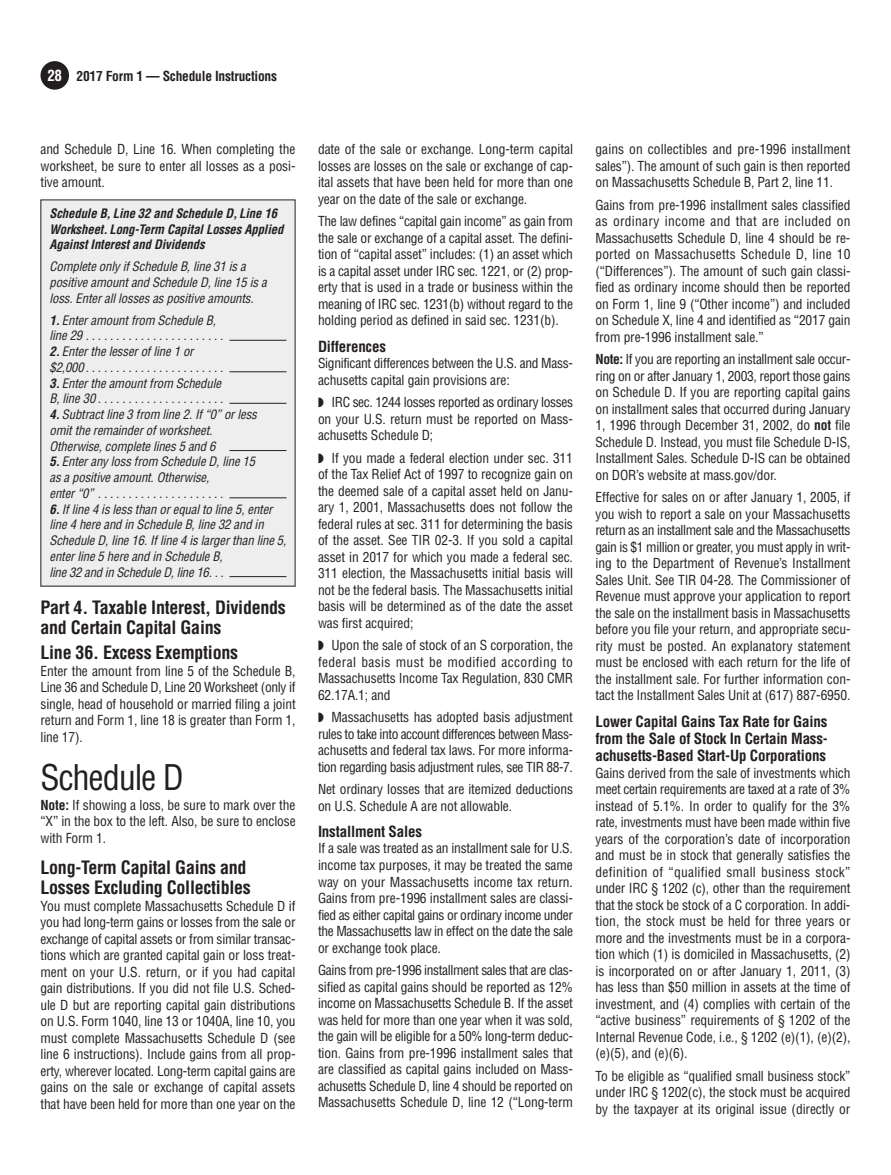
<style>
.page{position:relative;width:891px;height:1175px;background:#fff}
.page>*{position:absolute;margin:0;border:0;box-sizing:border-box;transform-origin:0 0}
.t1{font:condensed 34.5px "Helvetica";letter-spacing:-.035em;color:#231f20}
.t2{font:700 condensed 18px/19.5px "Helvetica";letter-spacing:-.015em;color:#231f20}
.t3{font:700 condensed 15px/17.2px "Helvetica";letter-spacing:-.015em;color:#231f20;text-align:justify}
.t4{font:condensed 13.5px/16.5px "Helvetica";letter-spacing:-.01em;color:#231f20;text-align:justify}
.t5{font:700 condensed 13.5px "Helvetica";letter-spacing:-.015em;color:#231f20}
.t6{font:italic condensed 12.75px/15.8px "Helvetica";color:#231f20}
.t7{font:italic 700 condensed 12.75px/15.8px "Helvetica";color:#231f20}
.s1{font-size:15.15px;color:#fff}
.s2{font-weight:700}
</style>
<div class="page">
<div style="left:41px;top:200px;width:254px;height:386px;background:#eeeeef"></div>
<hr style="left:230px;top:340px;width:56px;height:1px;background:#231f20">
<hr style="left:230px;top:371px;width:56px;height:1px;background:#231f20">
<hr style="left:230px;top:403px;width:56px;height:1px;background:#231f20">
<hr style="left:230px;top:450px;width:56px;height:1px;background:#231f20">
<hr style="left:230px;top:497px;width:56px;height:1px;background:#231f20">
<hr style="left:230px;top:576px;width:56px;height:1px;background:#231f20">
<div style="left:41px;top:61px;width:28px;height:29px;background:#231f20;border-radius:50%"></div>
<p class="t5" style="left:47px;top:71px;width:231px"><span class="s1">28</span> 2017 Form 1 — Schedule Instructions</p>
<p class="t4" style="left:40px;top:142px;width:257px">and Schedule D, Line 16. When completing the worksheet, be sure to enter all losses as a posi&shy;tive amount.</p>
<p class="t7" style="left:50px;top:206px;width:238px">Schedule B,Line 32 and Schedule D,Line 16<br>Worksheet.Long-Term CapitalLosses Applied<br>AgainstInterestand Dividends</p>
<p class="t6" style="left:50px;top:260px;width:221px">Complete only ifSchedule B,line 31 is a positive amountand Schedule D,line 15 is a loss.Enteralllosses as positive amounts.</p>
<p class="t6" style="left:50px;top:313px;width:178px"><span class="s2">1.</span> Enteramountfrom Schedule B, line 29 .......................</p>
<p class="t6" style="left:50px;top:344px;width:178px"><span class="s2">2.</span> Enterthe lesserofline 1 or $2,000 .......................</p>
<p class="t6" style="left:50px;top:376px;width:178px"><span class="s2">3.</span> Enterthe amountfrom Schedule<br>B,line 30 .....................</p>
<p class="t6" style="left:50px;top:407px;width:211px"><span class="s2">4.</span> Subtractline 3 from line 2.If“0”orless omit the remainderofworksheet.<br>Otherwise,complete lines 5 and 6</p>
<p class="t6" style="left:50px;top:455px;width:210px"><span class="s2">5.</span> Enterany loss from Schedule D,line 15 as a positive amount.Otherwise, enter“0” .....................</p>
<p class="t6" style="left:50px;top:502px;width:241px"><span class="s2">6.</span> Ifline 4 is less than orequalto line 5,enter line 4 here and in Schedule B,line 32 and in Schedule D,line 16.Ifline 4 is largerthan line 5, enterline 5 here and in Schedule B,<br>line 32 and in Schedule D,line 16...</p>
<h2 class="t2" style="left:40px;top:599px;width:247px">Part 4. Taxable Interest, Dividends and Certain Capital Gains</h2>
<h2 class="t2" style="left:40px;top:644px;width:199px">Line 36. Excess Exemptions</h2>
<p class="t4" style="left:40px;top:663px;width:257px">Enter the amount from line 5 of the Schedule B, Line 36 and Schedule D, Line 20 Work sheet (only if single, head of household or married filing a joint return and Form 1, line 18 is greater than Form 1, line 17).</p>
<h1 class="t1" style="left:40px;top:764px;width:145px">Schedule D</h1>
<p class="t4" style="left:40px;top:798px;width:257px"><span class="s2">Note:</span> If showing a loss, be sure to mark over the “X” in the box to the left. Also, be sure to enclose with Form 1.</p>
<h2 class="t2" style="left:40px;top:859px;width:212px">Long-Term Capital Gains and<br>Losses Excluding Collectibles</h2>
<p class="t4" style="left:40px;top:898px;width:257px">You must complete Massachusetts Schedule D if you had long-term gains or losses from the sale or exchange of capital assets or from similar transac&shy;tions which are granted capital gain or loss treat&shy;ment on your U.S. return, or if you had capital gain distributions. If you did not file U.S. Sched&shy;ule D but are reporting capital gain distributions on U.S. Form 1040, line 13 or 1040A, line 10, you must complete Massachusetts Schedule D (see line 6 instructions). Include gains from all prop&shy;erty, wherever located. Long-term capital gains are gains on the sale or exchange of capital assets that have been held for more than one year on the</p>
<p class="t4" style="left:318px;top:142px;width:257px">date of the sale or exchange. Long-term capital losses are losses on the sale or exchange of cap&shy;ital assets that have been held for more than one year on the date of the sale or exchange.</p>
<p class="t4" style="left:318px;top:214px;width:257px">The law defines “capital gain income” as gain from the sale or exchange of a capital asset. The defini&shy;tion of “capital asset” includes: (1) an asset which is a capital asset under IRC sec. 1221, or (2) prop - erty that is used in a trade or business within the meaning of IRC sec. 1231(b) without regard to the holding period as defined in said sec. 1231(b).</p>
<p class="t3" style="left:318px;top:339px;width:70px">Differences</p>
<p class="t4" style="left:318px;top:356px;width:257px">Significant differences between the U.S. and Mass&shy;achusetts capital gain provisions are:</p>
<p class="t4" style="left:318px;top:395px;width:257px">◗ IRC sec. 1244 losses reported as ordinary losses on your U.S. return must be reported on Mass&shy;achusetts Schedule D;</p>
<p class="t4" style="left:318px;top:450px;width:257px">◗ If you made a federal election under sec. 311 of the Tax Relief Act of 1997 to recognize gain on the deemed sale of a capital asset held on Janu&shy;ary 1, 2001, Massachusetts does not follow the federal rules at sec. 311 for determining the basis of the asset. See TIR 02-3. If you sold a capital asset in 2017 for which you made a federal sec.<br>311 election, the Massachusetts initial basis will not be the federal basis. The Massachusetts initial basis will be deter mined as of the date the asset was first acquired;</p>
<p class="t4" style="left:318px;top:638px;width:257px">◗ Upon the sale of stock of an S corporation, the federal basis must be modified according to Massachusetts Income Tax Regulation, 830 CMR 62.17A.1; and</p>
<p class="t4" style="left:318px;top:710px;width:257px">◗ Massachusetts has adopted basis adjustment rules to take into account differences between Mass - achusetts and federal tax laws. For more informa&shy;tion regarding basis adjustment rules, see TIR 88-7.</p>
<p class="t4" style="left:318px;top:782px;width:257px">Net ordinary losses that are itemized deductions on U.S. Schedule A are not allowable.</p>
<p class="t3" style="left:318px;top:824px;width:106px">Installment Sales</p>
<p class="t4" style="left:318px;top:841px;width:257px">If a sale was treated as an installment sale for U.S. income tax purposes, it may be treated the same way on your Massachusetts income tax return.<br>Gains from pre-1996 installment sales are classi&shy;fied as either capital gains or ordinary income under the Massachusetts law in effect on the date the sale or exchange took place.</p>
<p class="t4" style="left:318px;top:963px;width:257px">Gains from pre-1996 installment sales that are clas - sified as capital gains should be reported as 12% income on Massachusetts Schedule B. If the asset was held for more than one year when it was sold, the gain will be eligible for a 50% long-term deduc&shy;tion. Gains from pre-1996 installment sales that are classified as capital gains included on Mass&shy;achusetts Schedule D, line 4 should be reported on Massachusetts Schedule D, line 12 (“Long-term</p>
<p class="t4" style="left:596px;top:142px;width:257px">gains on collectibles and pre-1996 installment sales”). The amount of such gain is then reported on Massachusetts Schedule B, Part 2, line 11.</p>
<p class="t4" style="left:596px;top:198px;width:257px">Gains from pre-1996 installment sales classified as ordinary income and that are included on Massachusetts Schedule D, line 4 should be re&shy;ported on Massachusetts Schedule D, line 10 (“Differences”). The amount of such gain classi&shy;fied as ordinary income should then be reported on Form 1, line 9 (“Other income”) and included on Sched ule X, line 4 and identified as “2017 gain from pre-1996 installment sale.”</p>
<p class="t4" style="left:596px;top:352px;width:257px"><span class="s2">Note:</span> If you are reporting an installment sale occur&shy;ring on or after January 1, 2003, report those gains on Schedule D. If you are reporting capital gains on installment sales that occurred during January 1, 1996 through December 31, 2002, do <span class="s2">not</span> file Schedule D. Instead, you must file Schedule D-IS, Installment Sales. Schedule D-IS can be obtained on DOR’s website at mass.gov/dor.</p>
<p class="t4" style="left:596px;top:490px;width:257px">Effective for sales on or after January 1, 2005, if you wish to report a sale on your Massachusetts return as an installment sale and the Massachusetts gain is $1 million or greater, you must apply in writ&shy;ing to the Department of Revenue’s Installment Sales Unit. See TIR 04-28. The Commissioner of Revenue must approve your application to report the sale on the installment basis in Massachusetts before you file your return, and appropriate secu&shy;rity must be posted. An explanatory statement must be enclosed with each return for the life of the installment sale. For further information con&shy;tact the Installment Sales Unit at (617) 887-6950.</p>
<p class="t3" style="left:596px;top:714px;width:234px">Lower Capital Gains Tax Rate for Gains from the Sale of Stock In Certain Mass - achusetts-Based Start-Up Corporations</p>
<p class="t4" style="left:596px;top:765px;width:257px">Gains derived from the sale of investments which meet certain requirements are taxed at a rate of 3% instead of 5.1%. In order to qualify for the 3% rate, investments must have been made within five years of the corporation’s date of incorporation and must be in stock that generally satisfies the definition of “qualified small business stock” under IRC § 1202 (c), other than the requirement that the stock be stock of a C corporation. In addi&shy;tion, the stock must be held for three years or more and the investments must be in a corpora&shy;tion which (1) is domiciled in Massachusetts, (2) is incorporated on or after January 1, 2011, (3) has less than $50 million in assets at the time of investment, and (4) complies with certain of the “active business” requirements of § 1202 of the Internal Revenue Code, i.e., § 1202 (e)(1), (e)(2), (e)(5), and (e)(6).</p>
<p class="t4" style="left:596px;top:1068px;width:256px">To be eligible as “qualified small business stock” under IRC § 1202(c), the stock must be acquired by the taxpayer at its original issue (directly or</p>
</div>
